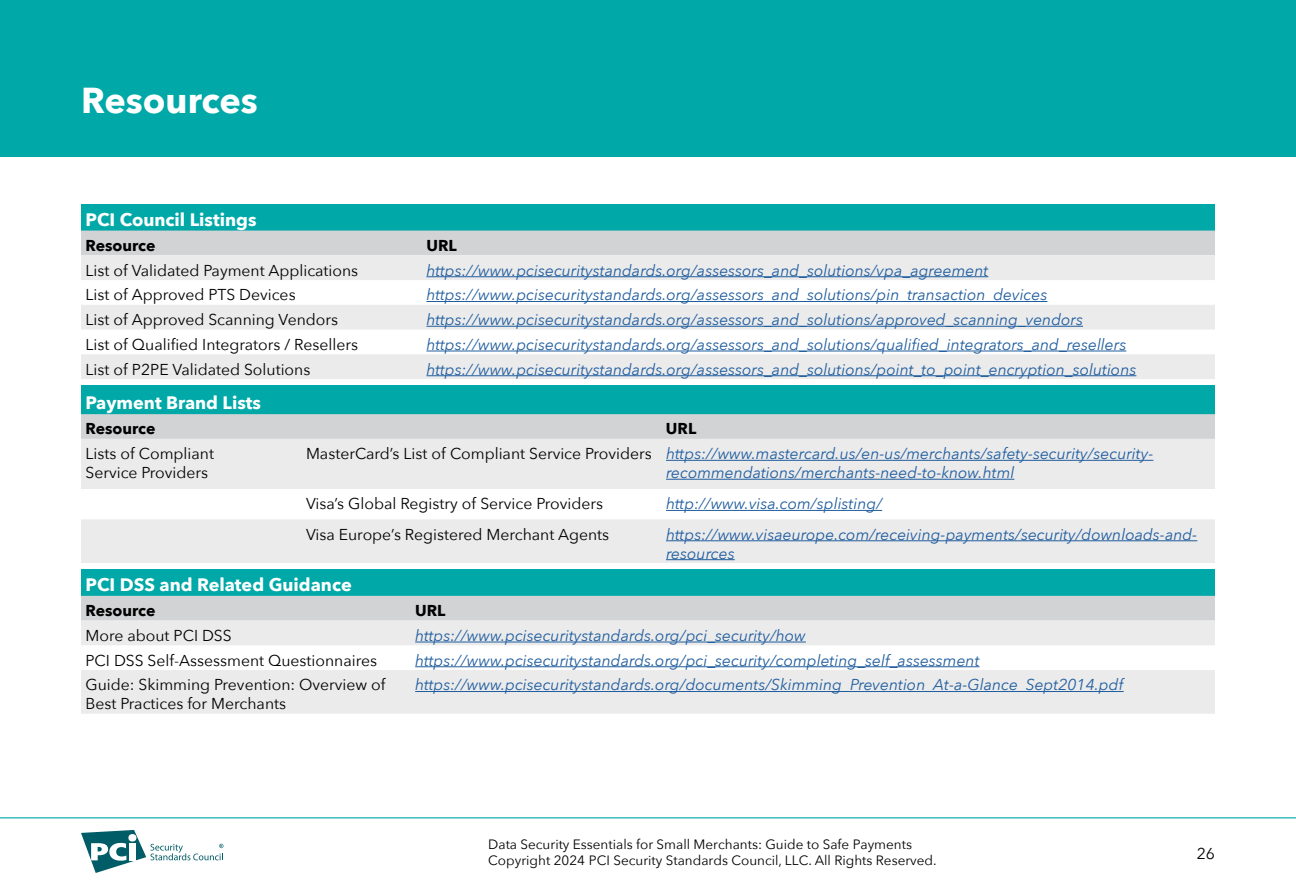
<style>
.page{position:relative;width:1296px;height:891px;background:#fff}
.page>*{position:absolute;margin:0;border:0;box-sizing:border-box;transform-origin:0 0}
.t1{font:700 36px "Avenir Next";color:#fff}
.t2{font:700 18px "Avenir Next";color:#fff}
.t3{font:italic 15.75px/18.9px "Avenir Next";color:#215e9e}
.t4{font:15.75px/18.9px "Avenir Next";color:#000}
.t5{font:700 15.75px "Avenir Next";color:#000}
.t6{font:13.5px/16.2px "Avenir Next";color:#000}
.s1{font-style:normal;color:#000}
.s2{font-style:inherit}
</style>
<div class="page">
<div style="left:0;top:0;width:1296px;height:157px;background:#00a8a8"></div>
<div style="left:81px;top:204px;width:1134px;height:27px;background:#00a8a8"></div>
<div style="left:81px;top:231px;width:1134px;height:24px;background:#d1d3d4"></div>
<svg style="left:81px;top:255px;width:1134px;height:124px;fill:#ebebec"></svg>
<hr style="left:426px;top:276px;width:562px;height:1px;background:#215e9e">
<hr style="left:426px;top:301px;width:621px;height:1px;background:#215e9e">
<hr style="left:426px;top:326px;width:657px;height:1px;background:#215e9e">
<hr style="left:426px;top:351px;width:700px;height:1px;background:#215e9e">
<hr style="left:426px;top:375px;width:710px;height:1px;background:#215e9e">
<div style="left:81px;top:385px;width:1134px;height:29px;background:#00a8a8"></div>
<div style="left:81px;top:414px;width:1134px;height:25px;background:#d1d3d4"></div>
<svg style="left:81px;top:439px;width:1134px;height:124px;fill:#ebebec"></svg>
<hr style="left:666px;top:460px;width:487px;height:1px;background:#215e9e">
<hr style="left:666px;top:479px;width:348px;height:1px;background:#215e9e">
<hr style="left:666px;top:510px;width:216px;height:1px;background:#215e9e">
<hr style="left:666px;top:540px;width:531px;height:1px;background:#215e9e">
<hr style="left:666px;top:559px;width:69px;height:1px;background:#215e9e">
<div style="left:81px;top:569px;width:1134px;height:27px;background:#00a8a8"></div>
<div style="left:81px;top:596px;width:1134px;height:25px;background:#d1d3d4"></div>
<svg style="left:81px;top:621px;width:1134px;height:93px;fill:#ebebec"></svg>
<hr style="left:415px;top:642px;width:391px;height:1px;background:#215e9e">
<hr style="left:415px;top:666px;width:565px;height:1px;background:#215e9e">
<hr style="left:415px;top:691px;width:709px;height:1px;background:#215e9e">
<svg style="left:81px;top:830px;width:142px;height:43px"></svg>
<hr style="left:0;top:817px;width:1296px;height:1px;background:#00a8a8">
<h1 class="t1" style="left:81px;top:69px;width:178px">Resources</h1>
<p class="t2" style="left:86px;top:204px;width:173px">PCI Council Listings</p>
<p class="t5" style="left:86px;top:232px;width:71px">Resource</p>
<p class="t5" style="left:426px;top:232px;width:32px">URL</p>
<p class="t4" style="left:86px;top:260px;width:274px">List of Validated Payment Applications</p>
<p class="t3" style="left:426px;top:260px;width:563px">https://www.pcisecuritystandards.org/assessors_and_solutions/vpa_agreement</p>
<p class="t4" style="left:86px;top:285px;width:212px">List of Approved PTS Devices</p>
<p class="t3" style="left:426px;top:285px;width:623px">https://www.pcisecuritystandards.org/assessors_and_solutions/pin_transaction_devices</p>
<p class="t4" style="left:86px;top:309px;width:254px">List of Approved Scanning Vendors</p>
<p class="t3" style="left:426px;top:309px;width:658px">https://www.pcisecuritystandards.org/assessors_and_solutions/approved_scanning_vendors</p>
<p class="t4" style="left:86px;top:334px;width:274px">List of Qualified Integrators / Resellers</p>
<p class="t3" style="left:426px;top:334px;width:701px">https://www.pcisecuritystandards.org/assessors_and_solutions/qualified_integrators_and_resellers</p>
<p class="t4" style="left:86px;top:359px;width:226px">List of P2PE Validated Solutions</p>
<p class="t3" style="left:426px;top:359px;width:712px">https://www.pcisecuritystandards.org/assessors_and_solutions/point_to_point_encryption_solutions</p>
<p class="t2" style="left:86px;top:387px;width:177px">Payment Brand Lists</p>
<p class="t5" style="left:86px;top:415px;width:71px">Resource</p>
<p class="t5" style="left:666px;top:415px;width:32px">URL</p>
<p class="t4" style="left:86px;top:444px;width:130px">Lists of Compliant<br>Service Providers</p>
<p class="t3" style="left:666px;top:444px;width:489px;text-indent:-360px"><span class="s1">MasterCard’s List of Compliant Service Providers</span> https://www.mastercard.us/en-us/merchants/safety-security/security&shy;recommendations/merchants-need-to-know.html</p>
<p class="t4" style="left:306px;top:494px;width:299px">Visa’s Global Registry of Service Providers</p>
<p class="t3" style="left:666px;top:494px;width:218px">http://www.visa.com/splisting/</p>
<p class="t4" style="left:306px;top:524px;width:305px">Visa Europe’s Registered Merchant Agents</p>
<p class="t3" style="left:666px;top:524px;width:533px">https://www.visaeurope.com/receiving-payments/security/downloads-and&shy;resources</p>
<p class="t2" style="left:86px;top:569px;width:268px">PCI DSS and Related Guidance</p>
<p class="t5" style="left:86px;top:597px;width:71px">Resource</p>
<p class="t5" style="left:415px;top:597px;width:32px">URL</p>
<p class="t4" style="left:86px;top:625px;width:148px">More about PCI DSS</p>
<p class="t3" style="left:415px;top:625px;width:392px">https://www.pcisecuritystandards.org/pci_security/how</p>
<p class="t4" style="left:85px;top:650px;width:293px">PCI DSS Self-Assessment Questionnaires</p>
<p class="t3" style="left:415px;top:650px;width:566px">https://www.pcisecuritystandards.org/pci_security/completing_self_assessment</p>
<p class="t4" style="left:85px;top:675px;width:302px">Guide: Skimming Prevention: Overview of<br>Best Practices for Merchants</p>
<p class="t3" style="left:415px;top:675px;width:710px">https://www.pcisecuritystandards.org/documents/Skimming_Prevention_At-a-Glance_Sept2014.pdf</p>
<p class="t6" style="left:488px;top:835px;width:450px">Data Security Essentials for Small Merchants: Guide to Safe Payments<br>Copyright 202<span class="s2">4</span> PCI Security Standards Council, LLC. All Rights Reserved.</p>
<p class="t4" style="left:1197px;top:844px;width:20px">26</p>
</div>
